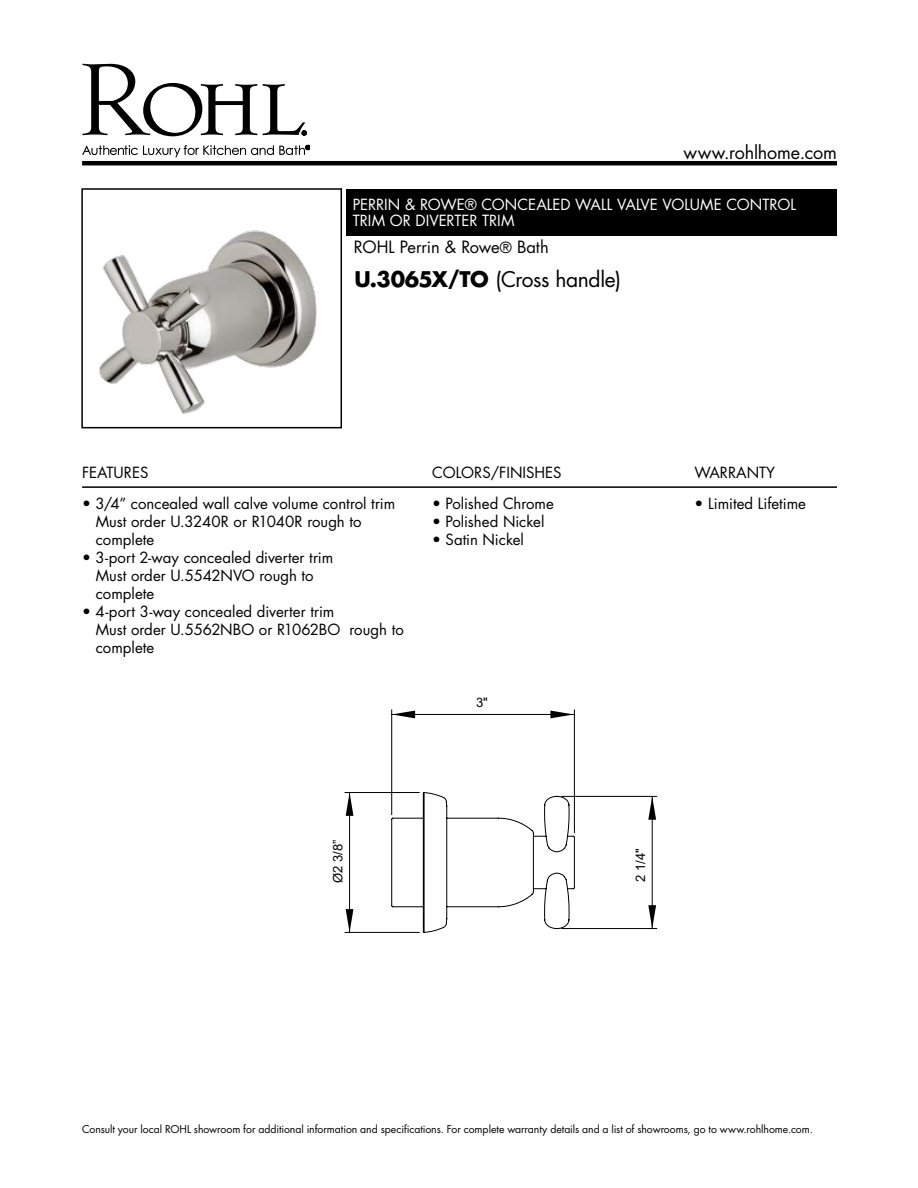
<style>
.page{position:relative;width:918px;height:1188px;background:#fff}
.page>*{position:absolute;margin:0;border:0;box-sizing:border-box;transform-origin:0 0}
.t1{font:21px "Futura";letter-spacing:-.02em;color:#000}
.t2{font:18px "Futura";letter-spacing:-.005em;color:#000}
.t3{font:16.5px "Futura";letter-spacing:-.005em;color:#000}
.t4{font:15px/18px "Futura";color:#000}
.t5{font:15px/16.5px "Futura";color:#fff}
.t6{font:13.2px "Arial";color:#000}
.t7{font:13.05px "Arial";color:#000}
.t8{font:10.5px "Futura";letter-spacing:-.005em;color:#000}
.s1{font-size:15px}
.s2{font-weight:700}
</style>
<div class="page">
<svg style="left:391px;top:792px;width:184px;height:141px"></svg>
<svg style="left:346px;top:793px;width:7px;height:23px"></svg>
<svg style="left:346px;top:909px;width:7px;height:23px"></svg>
<hr style="left:345px;top:792px;width:74px;height:1px;background:#000">
<hr style="left:345px;top:932px;width:74px;height:1px;background:#000">
<hr style="left:349px;top:793px;width:1px;height:139px;background:#000">
<svg style="left:392px;top:711px;width:23px;height:7px"></svg>
<svg style="left:550px;top:711px;width:24px;height:7px"></svg>
<hr style="left:391px;top:710px;width:1px;height:105px;background:#000">
<hr style="left:574px;top:710px;width:1px;height:123px;background:#000">
<hr style="left:392px;top:714px;width:182px;height:1px;background:#000">
<svg style="left:648px;top:797px;width:8px;height:23px"></svg>
<svg style="left:648px;top:905px;width:8px;height:23px"></svg>
<hr style="left:562px;top:796px;width:95px;height:1px;background:#000">
<hr style="left:562px;top:928px;width:95px;height:1px;background:#000">
<hr style="left:652px;top:796px;width:1px;height:133px;background:#000">
<svg style="left:82px;top:64px;width:175px;height:72px"></svg>
<svg style="left:263px;top:84px;width:44px;height:51px"></svg>
<svg style="left:82px;top:145px;width:228px;height:12px"></svg>
<hr style="left:82px;top:161px;width:755px;height:4px;background:#000">
<hr style="left:82px;top:486px;width:755px;height:2px;background:#000">
<div style="left:346px;top:189px;width:491px;height:46px;background:#000"></div>
<img style="left:99px;top:230px;width:218px;height:184px">
<div style="left:81px;top:188px;width:261px;height:240px;border:2px solid #000"></div>
<p class="t2" style="left:683px;top:140px;width:155px">www.rohlhome.com</p>
<p class="t5" style="left:353px;top:196px;width:445px">PERRIN &amp; ROWE® CONCEALED WALL VALVE VOLUME CONTROL<br>TRIM OR DIVERTER TRIM</p>
<p class="t3" style="left:354px;top:236px;width:196px">ROHL Perrin &amp; Rowe<span class="s1">®</span> Bath</p>
<h1 class="t1" style="left:354px;top:265px;width:268px"><span class="s2">U.3065X/TO</span> (Cross handle)</h1>
<p class="t4" style="left:82px;top:463px;width:68px">FEATURES</p>
<p class="t4" style="left:96px;top:495px;width:301px;text-indent:-14px">• 3/4” concealed wall calve volume control trim<br>Must order U.3240R or R1040R rough to complete</p>
<p class="t4" style="left:96px;top:549px;width:239px;text-indent:-14px">• 3-port 2-way concealed diverter trim<br>Must order U.5542NVO rough to complete</p>
<p class="t4" style="left:96px;top:603px;width:310px;text-indent:-14px">• 4-port 3-way concealed diverter trim<br>Must order U.5562NBO or R1062BO rough to complete</p>
<p class="t4" style="left:432px;top:463px;width:131px">COLORS/FINISHES</p>
<p class="t4" style="left:432px;top:495px;width:123px">• Polished Chrome</p>
<p class="t4" style="left:432px;top:513px;width:114px">• Polished Nickel</p>
<p class="t4" style="left:432px;top:531px;width:94px">• Satin Nickel</p>
<p class="t7" style="left:476px;top:694px;width:13px">3"</p>
<p class="t6" style="left:329px;top:883px;width:45px;rotate:-90deg">Ø2 3/8”</p>
<p class="t4" style="left:695px;top:463px;width:82px">WARRANTY</p>
<p class="t4" style="left:695px;top:495px;width:113px">• Limited Lifetime</p>
<p class="t6" style="left:632px;top:882px;width:35px;rotate:-90deg">2 1/4"</p>
<p class="t8" style="left:82px;top:1121px;width:732px">Consult your local ROHL showroom for additional information and specifications. For complete warranty details and a list of showrooms, go to www.rohlhome.com.</p>
</div>
